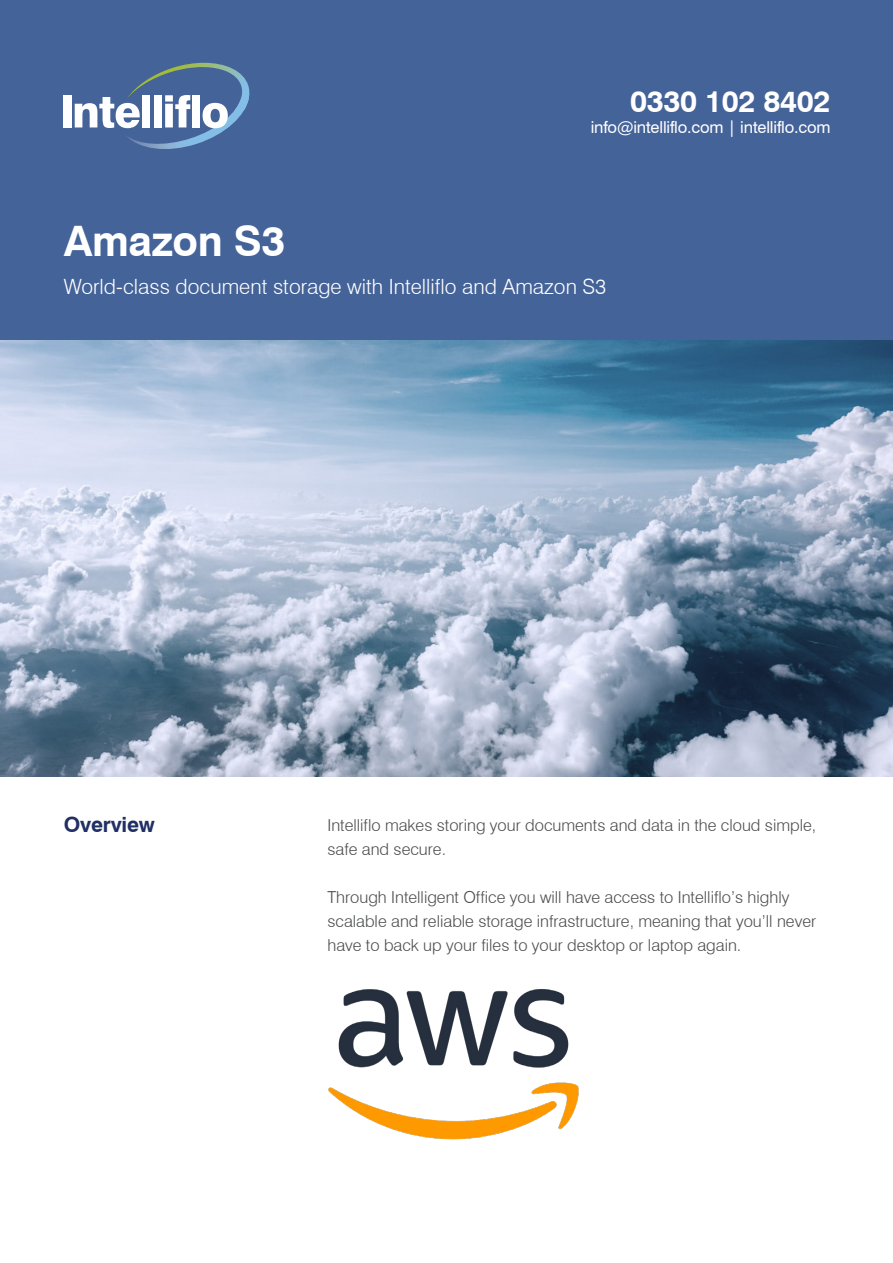
<style>
.page{position:relative;width:893px;height:1263px;background:#fff}
.page>*{position:absolute;margin:0;border:0;box-sizing:border-box;transform-origin:0 0}
.Document_Title{font:700 42px "Swiss 721 BT";letter-spacing:-.01em;color:#fff}
.t1{font:700 30px "Swiss 721 BT";letter-spacing:-.01em;color:#fff}
.Document_Subtitle{font:300 21px "Swiss 721 BT";color:#fff}
.Section_Title{font:700 21px "Swiss 721 BT";letter-spacing:-.01em;color:#203064}
.Bodytext{font:300 16.5px/24px "Swiss 721 BT";color:#4b4c4d}
.t2{font:16.5px "Swiss 721 BT";letter-spacing:-.01em;color:#fff}
</style>
<div class="page">
<img style="left:0;top:339px;width:893px;height:437px">
<div style="left:0;top:0;width:893px;height:339px;background:#446399"></div>
<div style="left:63px;top:95px;width:8px;height:32px;background:#fff"></div>
<svg style="left:75px;top:62px;width:175px;height:87px"></svg>
<img style="left:328px;top:989px;width:251px;height:150px">
<p class="t1" style="left:630px;top:83px;width:202px">0330 102 8402</p>
<p class="t2" style="left:591px;top:117px;width:241px">info@intelliflo.com | intelliflo.com</p>
<p class="Document_Title" style="left:64px;top:216px;width:223px">Amazon S3</p>
<p class="Document_Subtitle" style="left:64px;top:274px;width:544px">World-class document storage with Intelliflo and Amazon S3</p>
<p class="Section_Title" style="left:64px;top:811px;width:93px">Overview</p>
<p class="Bodytext" style="left:327px;top:813px;width:490px">Intelliflo makes storing your documents and data in the cloud simple, safe and secure.</p>
<p class="Bodytext" style="left:327px;top:885px;width:490px">Through Intelligent Office you will have access to Intelliflo’s highly scalable and reliable storage infrastructure, meaning that you’ll never have to back up your files to your desktop or laptop again.</p>
</div>
